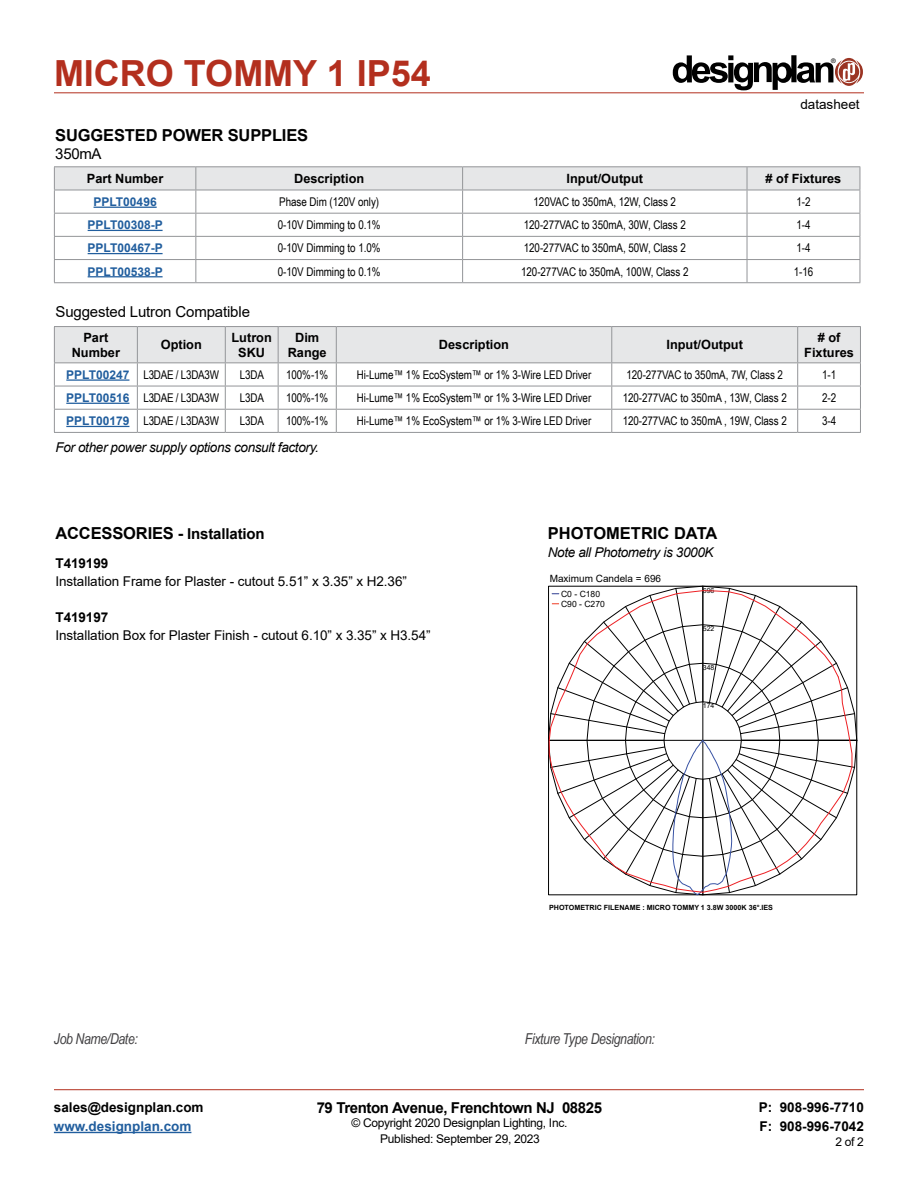
<style>
.page{position:relative;width:918px;height:1188px;background:#fff}
.page>*{position:absolute;margin:0;border:0;box-sizing:border-box;transform-origin:0 0}
.t1{font:700 36px "Arial";color:#b32f1e}
.t2{font:700 16.5px "Arial";letter-spacing:-.01em;color:#000}
.t3{font:italic 15px "Arial Narrow";letter-spacing:-.025em;color:#414042}
.t4{font:700 15px "Arial";letter-spacing:-.025em;color:#000}
.t5{font:15px "Arial";letter-spacing:-.01em;color:#000}
.t6{font:13.5px "Arial";letter-spacing:-.005em;color:#000}
.t7{font:italic 13.5px "Arial";letter-spacing:-.025em;color:#000}
.t8{font:700 13.5px/19.5px "Arial";color:#000}
.t9{font:700 13.5px "Arial";color:#215e9e}
.t10{font:700 12.75px/15px "Arial";color:#000;text-align:center}
.t11{font:12px "Arial Narrow";letter-spacing:-.005em;color:#000}
.t12{font:12px "Arial";letter-spacing:-.025em;color:#000}
.t13{font:700 12px "Arial";color:#215e9e}
.t14{font:10.05px "Arial";color:#000}
.t15{font:8.55px/9.6px "Arial";color:#000}
.t16{font:700 7.2px "Arial";color:#000}
.t17{font:6.9px "Arial";letter-spacing:.005em;color:#000}
.t18{font:6.3px "Helvetica";color:#000}
.s1{font-family:"Arial";font-weight:700;color:#215e9e}
.s2{font-size:15px}
</style>
<div class="page">
<hr style="left:54px;top:93px;width:810px;height:1px;background:#b32f1e">
<hr style="left:54px;top:1089px;width:810px;height:1px;background:#b32f1e">
<hr style="left:54px;top:1132px;width:137px;height:1px;background:#215e9e">
<svg style="left:673px;top:55px;width:190px;height:35px"></svg>
<svg style="left:551px;top:588px;width:304px;height:307px"></svg>
<hr style="left:54px;top:432px;width:83px;height:1px;background:#939598">
<hr style="left:137px;top:432px;width:88px;height:1px;background:#939598">
<hr style="left:225px;top:432px;width:53px;height:1px;background:#939598">
<hr style="left:278px;top:432px;width:58px;height:1px;background:#939598">
<hr style="left:336px;top:432px;width:276px;height:1px;background:#939598">
<hr style="left:612px;top:432px;width:186px;height:1px;background:#939598">
<hr style="left:798px;top:432px;width:63px;height:1px;background:#939598">
<svg style="left:54px;top:327px;width:807px;height:105px"></svg>
<hr style="left:54px;top:326px;width:83px;height:1px;background:#939598">
<hr style="left:54px;top:327px;width:1px;height:35px;background:#939598">
<hr style="left:137px;top:326px;width:88px;height:1px;background:#939598">
<hr style="left:225px;top:326px;width:53px;height:1px;background:#939598">
<hr style="left:278px;top:326px;width:58px;height:1px;background:#939598">
<hr style="left:336px;top:326px;width:276px;height:1px;background:#939598">
<hr style="left:612px;top:326px;width:186px;height:1px;background:#939598">
<hr style="left:798px;top:326px;width:63px;height:1px;background:#939598">
<hr style="left:860px;top:327px;width:1px;height:35px;background:#939598">
<hr style="left:66px;top:379px;width:63px;height:2px;background:#215e9e">
<hr style="left:66px;top:403px;width:63px;height:1px;background:#215e9e">
<hr style="left:66px;top:426px;width:63px;height:1px;background:#215e9e">
<hr style="left:54px;top:282px;width:142px;height:1px;background:#939598">
<hr style="left:196px;top:282px;width:267px;height:1px;background:#939598">
<hr style="left:463px;top:282px;width:284px;height:1px;background:#939598">
<hr style="left:747px;top:282px;width:113px;height:1px;background:#939598">
<hr style="left:54px;top:166px;width:142px;height:1px;background:#939598">
<hr style="left:196px;top:166px;width:267px;height:1px;background:#939598">
<hr style="left:463px;top:166px;width:284px;height:1px;background:#939598">
<hr style="left:747px;top:166px;width:113px;height:1px;background:#939598">
<svg style="left:54px;top:167px;width:807px;height:115px"></svg>
<hr style="left:94px;top:207px;width:63px;height:1px;background:#215e9e">
<hr style="left:88px;top:230px;width:75px;height:1px;background:#215e9e">
<hr style="left:88px;top:253px;width:75px;height:1px;background:#215e9e">
<hr style="left:88px;top:276px;width:75px;height:1px;background:#215e9e">
<h1 class="t1" style="left:54px;top:48px;width:378px">MICRO TOMMY 1 IP54</h1>
<p class="t18" style="left:831px;top:57px;width:6px">®</p>
<h2 class="t2" style="left:55px;top:124px;width:254px">SUGGESTED POWER SUPPLIES</h2>
<p class="t5" style="left:55px;top:144px;width:48px">350mA</p>
<p class="t6" style="left:800px;top:95px;width:61px">datasheet</p>
<p class="t10" style="left:87px;top:171px;width:78px">Part Number</p>
<p class="t10" style="left:294px;top:171px;width:72px">Description</p>
<p class="t10" style="left:567px;top:171px;width:78px">Input/Output</p>
<p class="t10" style="left:766px;top:171px;width:77px"># of Fixtures</p>
<p class="t13" style="left:94px;top:193px;width:65px">PPLT00496</p>
<p class="t11" style="left:279px;top:193px;width:101px">Phase Dim (120V only)</p>
<p class="t11" style="left:534px;top:193px;width:144px">120VAC to 350mA, 12W, Class 2</p>
<p class="t11" style="left:796px;top:193px;width:16px">1-2</p>
<p class="t13" style="left:88px;top:216px;width:77px">PPLT00308-P</p>
<p class="t11" style="left:278px;top:216px;width:104px">0-10V Dimming to 0.1%</p>
<p class="t11" style="left:524px;top:216px;width:163px">120-277VAC to 350mA, 30W, Class 2</p>
<p class="t11" style="left:796px;top:216px;width:16px">1-4</p>
<p class="t13" style="left:88px;top:240px;width:77px">PPLT00467-P</p>
<p class="t11" style="left:278px;top:239px;width:104px">0-10V Dimming to 1.0%</p>
<p class="t11" style="left:524px;top:239px;width:163px">120-277VAC to 350mA, 50W, Class 2</p>
<p class="t11" style="left:796px;top:239px;width:16px">1-4</p>
<p class="t13" style="left:88px;top:263px;width:77px">PPLT00538-P</p>
<p class="t11" style="left:278px;top:262px;width:104px">0-10V Dimming to 0.1%</p>
<p class="t11" style="left:521px;top:262px;width:169px">120-277VAC to 350mA, 100W, Class 2</p>
<p class="t11" style="left:794px;top:262px;width:21px">1-16</p>
<p class="t5" style="left:56px;top:302px;width:196px">Suggested Lutron Compatible</p>
<p class="t10" style="left:72px;top:330px;width:50px">Part<br>Number</p>
<p class="t10" style="left:161px;top:338px;width:43px">Option</p>
<p class="t10" style="left:232px;top:330px;width:42px">Lutron<br>SKU</p>
<p class="t10" style="left:288px;top:330px;width:40px">Dim<br>Range</p>
<p class="t10" style="left:439px;top:338px;width:72px">Description</p>
<p class="t10" style="left:667px;top:338px;width:78px">Input/Output</p>
<p class="t10" style="left:804px;top:330px;width:51px"># of<br>Fixtures</p>
<p class="t11" style="left:66px;top:366px;width:154px"><span class="s1">PPLT00247</span> L3DAE / L3DA3W</p>
<p class="t11" style="left:240px;top:366px;width:26px">L3DA</p>
<p class="t11" style="left:286px;top:366px;width:44px">100%-1%</p>
<p class="t11" style="left:357px;top:366px;width:236px">Hi-Lume™ 1% EcoSystem™ or 1% 3-Wire LED Driver</p>
<p class="t11" style="left:626px;top:366px;width:158px">120-277VAC to 350mA, 7W, Class 2</p>
<p class="t11" style="left:822px;top:366px;width:16px">1-1</p>
<p class="t11" style="left:66px;top:389px;width:154px"><span class="s1">PPLT00516</span> L3DAE / L3DA3W</p>
<p class="t11" style="left:240px;top:389px;width:26px">L3DA</p>
<p class="t11" style="left:286px;top:389px;width:44px">100%-1%</p>
<p class="t11" style="left:357px;top:389px;width:236px">Hi-Lume™ 1% EcoSystem™ or 1% 3-Wire LED Driver</p>
<p class="t11" style="left:623px;top:389px;width:166px">120-277VAC to 350mA , 13W, Class 2</p>
<p class="t11" style="left:822px;top:389px;width:16px">2-2</p>
<p class="t11" style="left:66px;top:412px;width:154px"><span class="s1">PPLT00179</span> L3DAE / L3DA3W</p>
<p class="t11" style="left:240px;top:412px;width:26px">L3DA</p>
<p class="t11" style="left:286px;top:412px;width:44px">100%-1%</p>
<p class="t11" style="left:357px;top:412px;width:236px">Hi-Lume™ 1% EcoSystem™ or 1% 3-Wire LED Driver</p>
<p class="t11" style="left:623px;top:412px;width:166px">120-277VAC to 350mA , 19W, Class 2</p>
<p class="t11" style="left:822px;top:412px;width:16px">3-4</p>
<p class="t7" style="left:56px;top:439px;width:265px">For other power supply options consult factory.</p>
<h2 class="t2" style="left:56px;top:522px;width:211px">ACCESSORIES - <span class="s2">Installation</span></h2>
<p class="t8" style="left:56px;top:553px;width:54px">T419199</p>
<p class="t6" style="left:56px;top:571px;width:353px">Installation Frame for Plaster - cutout 5.51” x 3.35” x H2.36”</p>
<p class="t8" style="left:56px;top:607px;width:54px">T419197</p>
<p class="t6" style="left:56px;top:625px;width:377px">Installation Box for Plaster Finish - cutout 6.10” x 3.35” x H3.54”</p>
<h2 class="t2" style="left:548px;top:522px;width:171px">PHOTOMETRIC DATA</h2>
<p class="t7" style="left:548px;top:544px;width:167px">Note all Photometry is 3000K</p>
<p class="t14" style="left:550px;top:572px;width:113px">Maximum Candela = 696</p>
<p class="t15" style="left:561px;top:589px;width:45px">C0 - C180<br>C90 - C270</p>
<p class="t17" style="left:703px;top:585px;width:13px">696</p>
<p class="t17" style="left:703px;top:624px;width:13px">522</p>
<p class="t17" style="left:703px;top:662px;width:13px">348</p>
<p class="t17" style="left:703px;top:701px;width:13px">174</p>
<p class="t16" style="left:549px;top:902px;width:225px">PHOTOMETRIC FILENAME : MICRO TOMMY 1 3.8W 3000K 36°.IES</p>
<p class="t3" style="left:54px;top:1028px;width:85px">Job Name/Date:</p>
<p class="t3" style="left:525px;top:1029px;width:132px">Fixture Type Designation:</p>
<p class="t8" style="left:54px;top:1097px;width:151px">sales@designplan.com</p>
<p class="t9" style="left:54px;top:1117px;width:139px">www.designplan.com</p>
<p class="t4" style="left:317px;top:1097px;width:287px">79 Trenton Avenue, Frenchtown NJ 08825</p>
<p class="t12" style="left:351px;top:1115px;width:217px">© Copyright 2020 Designplan Lighting, Inc.</p>
<p class="t8" style="left:759px;top:1097px;width:107px">P: 908-996-7710<br>F: 908-996-7042</p>
<p class="t12" style="left:380px;top:1130px;width:161px">Published: September 29, 2023</p>
<p class="t12" style="left:835px;top:1133px;width:30px">2 of 2</p>
</div>
